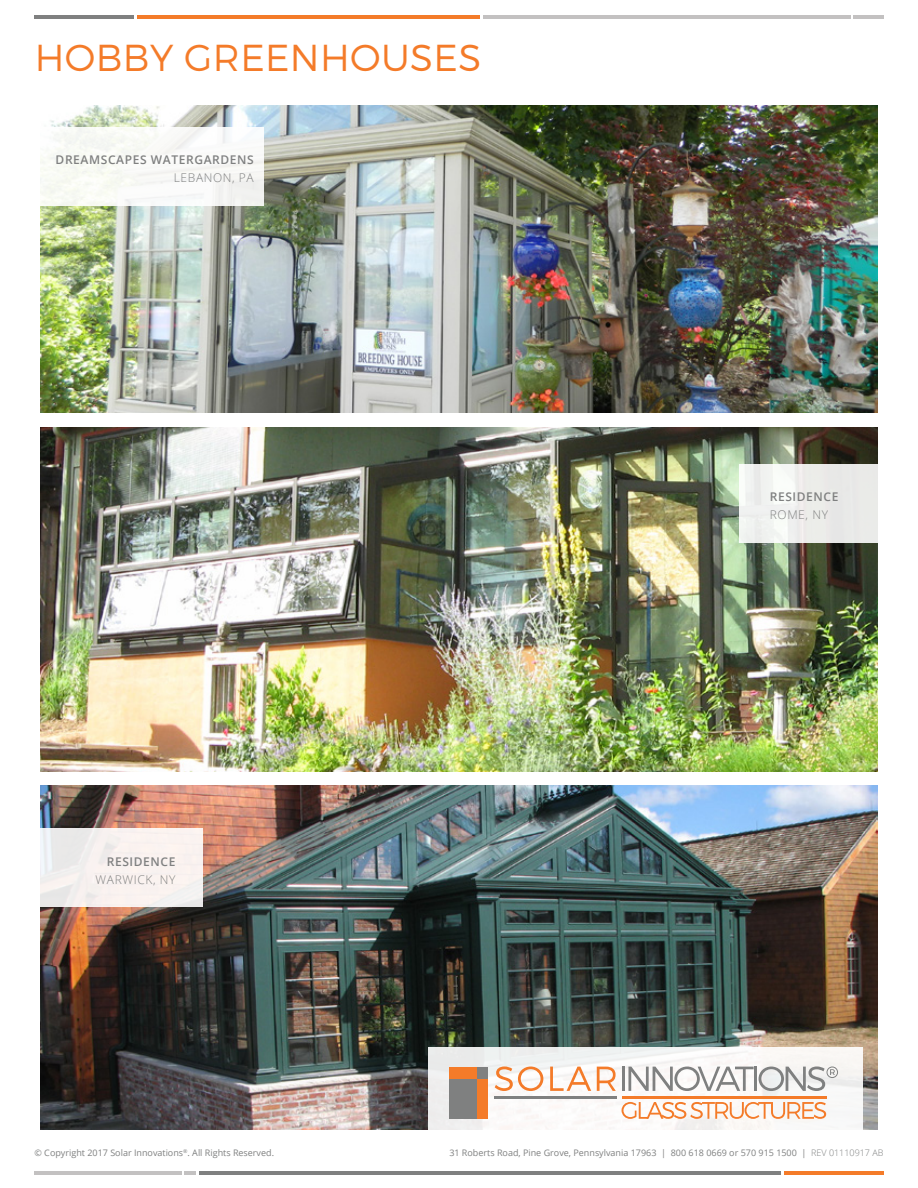
<style>
.page{position:relative;width:918px;height:1188px;background:#fff}
.page>*{position:absolute;margin:0;border:0;box-sizing:border-box;transform-origin:0 0}
.t1{font:300 37.5px "Montserrat";letter-spacing:.01em;color:#f47b29}
.t2{font:600 12px "Open Sans";letter-spacing:.05em;color:#7f8080}
.t3{font:300 12px "Open Sans";letter-spacing:.05em;color:#7f8080}
.t4{font:9px "Open Sans";color:#7f8080}
.s1{font-weight:300}
</style>
<div class="page">
<img style="left:40px;top:786px;width:838px;height:344px">
<img style="left:40px;top:106px;width:838px;height:307px">
<img style="left:40px;top:427px;width:838px;height:344px">
<svg style="left:428px;top:1048px;width:434px;height:82px;fill:#f9f7f6"></svg>
<div style="left:18px;top:829px;width:184px;height:78px;background:linear-gradient(to right,#f4f3f4,#f8f0ed)"></div>
<svg style="left:740px;top:464px;width:138px;height:79px;fill:#ecece9"></svg>
<div style="left:18px;top:128px;width:245px;height:78px;background:#f9faf7"></div>
<hr style="left:137px;top:15px;width:343px;height:4px;background:#f47b29">
<hr style="left:34px;top:15px;width:100px;height:4px;background:#7f8080">
<hr style="left:483px;top:15px;width:367px;height:4px;background:#c3c1c1">
<hr style="left:853px;top:15px;width:31px;height:4px;background:#c3c1c1">
<hr style="left:199px;top:1171px;width:582px;height:4px;background:#7f8080">
<hr style="left:784px;top:1171px;width:100px;height:4px;background:#f47b29">
<hr style="left:184px;top:1171px;width:12px;height:4px;background:#c3c1c1">
<hr style="left:34px;top:1171px;width:147px;height:4px;background:#c3c1c1">
<svg style="left:495px;top:1067px;width:48px;height:24px"></svg>
<svg style="left:550px;top:1067px;width:41px;height:24px"></svg>
<svg style="left:597px;top:1067px;width:19px;height:24px"></svg>
<hr style="left:622px;top:1067px;width:3px;height:24px;background:#7f8080">
<svg style="left:628px;top:1066px;width:210px;height:25px"></svg>
<hr style="left:495px;top:1097px;width:122px;height:2px;background:#7f8080">
<hr style="left:622px;top:1097px;width:204px;height:2px;background:#f47b29">
<div style="left:449px;top:1080px;width:27px;height:39px;background:#7f8080"></div>
<div style="left:477px;top:1080px;width:11px;height:39px;background:#f47b29"></div>
<div style="left:449px;top:1067px;width:27px;height:12px;background:#f47b29"></div>
<div style="left:477px;top:1067px;width:11px;height:12px;background:#7f8080"></div>
<svg style="left:622px;top:1102px;width:204px;height:17px"></svg>
<h1 class="t1" style="left:35px;top:35px;width:448px">HOBBY GREENHOUSES</h1>
<h2 class="t2" style="left:56px;top:152px;width:200px">DREAMSCAPES WATERGARDENS</h2>
<h2 class="t3" style="left:174px;top:170px;width:81px">LEBANON, PA</h2>
<h2 class="t2" style="left:107px;top:853px;width:70px">RESIDENCE</h2>
<h2 class="t3" style="left:96px;top:871px;width:81px">WARWICK, NY</h2>
<h2 class="t2" style="left:770px;top:489px;width:70px">RESIDENCE</h2>
<h2 class="t3" style="left:770px;top:507px;width:60px">ROME, NY</h2>
<p class="t4" style="left:34px;top:1147px;width:241px">© Copyright 2017 Solar Innovations<sup>®</sup>. All Rights Reserved.</p>
<p class="t4" style="left:449px;top:1147px;width:436px">31 Roberts Road, Pine Grove, Pennsylvania 17963 | 800 618 0669 or 570 915 1500 | <span class="s1">REV 01110917 AB</span></p>
</div>
